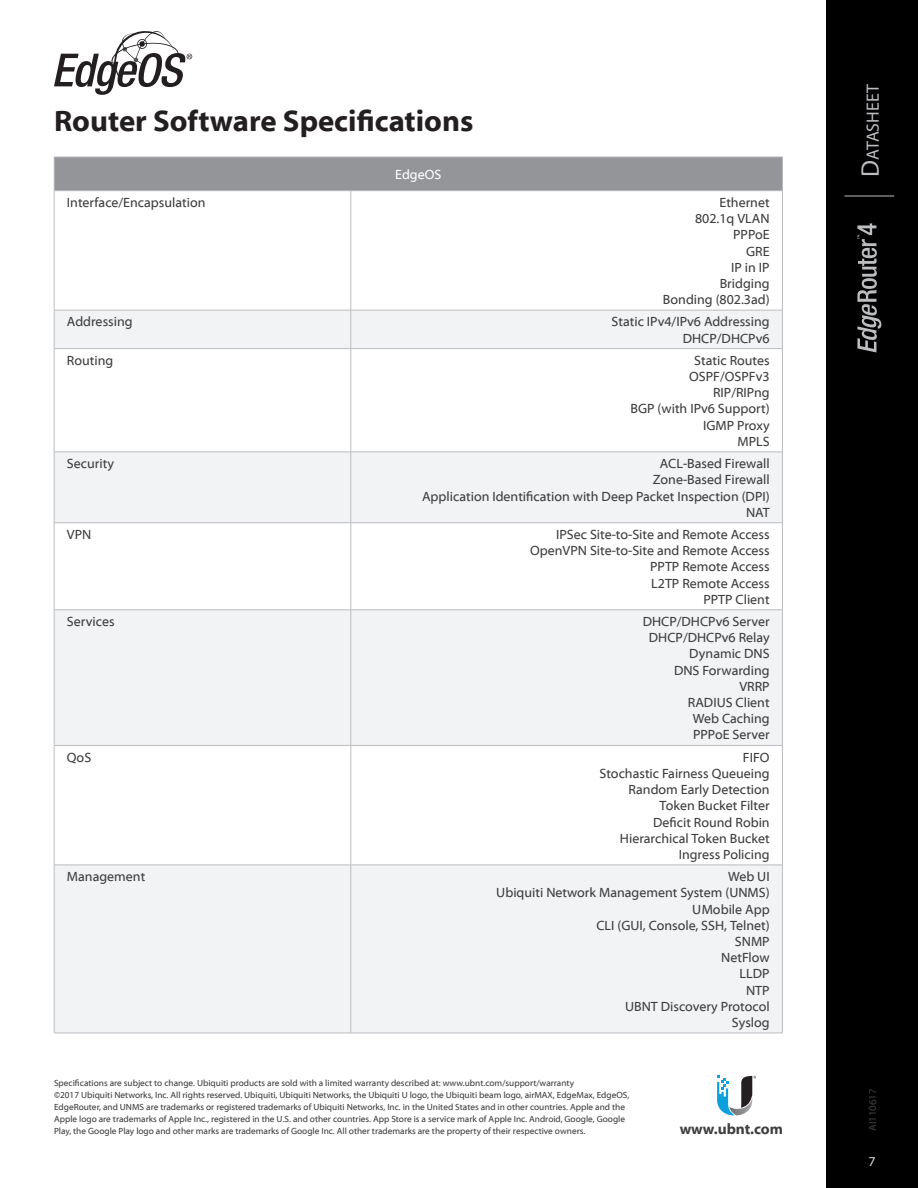
<style>
.page{position:relative;width:918px;height:1188px;background:#fff}
.page>*{position:absolute;margin:0;border:0;box-sizing:border-box;transform-origin:0 0}
.Heading_1{font:700 30px "Myriad Web Pro";color:#231f20}
.t1{font:17.85px "Myriad Pro";color:#bcbdc0}
.Website{font:700 15px "Myriad Web Pro";color:#3e3e3f}
.Specs_Body_Right{font:13.5px/16.2px "Myriad Web Pro";color:#3e3e3f;text-align:right}
.Specs_Body_Left{font:13.5px "Myriad Web Pro";color:#3e3e3f}
.Table_Header_1{font:13.5px "Myriad Web Pro";color:#fff}
.t2{font:13.5px "Myriad Web Pro";color:#d1d2d4}
.Datacode{font:10.5px "Myriad Web Pro";color:#3e3e3f}
.Copyright_Text{font:9px/12px "Myriad Web Pro";color:#3e3e3f}
.s1{font-size:25.5px}
</style>
<div class="page">
<div style="left:826px;top:0;width:92px;height:1188px;background:#000001"></div>
<hr style="left:845px;top:196px;width:49px;height:1px;background:#bcbdc0">
<svg style="left:857px;top:223px;width:24px;height:129px"></svg>
<svg style="left:717px;top:1076px;width:39px;height:39px"></svg>
<div style="left:54px;top:157px;width:728px;height:34px;background:#939598"></div>
<svg style="left:55px;top:311px;width:727px;height:722px;fill:#f2f3f4"></svg>
<hr style="left:54px;top:157px;width:297px;height:1px;background:#bcbdc0">
<hr style="left:54px;top:157px;width:1px;height:33px;background:#bcbdc0">
<hr style="left:351px;top:157px;width:432px;height:1px;background:#bcbdc0">
<hr style="left:782px;top:157px;width:1px;height:33px;background:#bcbdc0">
<hr style="left:54px;top:190px;width:297px;height:1px;background:#bcbdc0">
<hr style="left:54px;top:191px;width:1px;height:119px;background:#bcbdc0">
<hr style="left:351px;top:190px;width:432px;height:1px;background:#bcbdc0">
<hr style="left:351px;top:191px;width:1px;height:119px;background:#bcbdc0">
<hr style="left:782px;top:191px;width:1px;height:119px;background:#bcbdc0">
<hr style="left:54px;top:310px;width:297px;height:1px;background:#bcbdc0">
<hr style="left:54px;top:310px;width:1px;height:38px;background:#bcbdc0">
<hr style="left:351px;top:310px;width:432px;height:1px;background:#bcbdc0">
<hr style="left:351px;top:310px;width:1px;height:38px;background:#bcbdc0">
<hr style="left:782px;top:310px;width:1px;height:38px;background:#bcbdc0">
<hr style="left:54px;top:348px;width:297px;height:1px;background:#bcbdc0">
<hr style="left:54px;top:349px;width:1px;height:103px;background:#bcbdc0">
<hr style="left:351px;top:348px;width:432px;height:1px;background:#bcbdc0">
<hr style="left:351px;top:349px;width:1px;height:103px;background:#bcbdc0">
<hr style="left:782px;top:349px;width:1px;height:103px;background:#bcbdc0">
<hr style="left:54px;top:452px;width:297px;height:1px;background:#bcbdc0">
<hr style="left:54px;top:452px;width:1px;height:71px;background:#bcbdc0">
<hr style="left:351px;top:452px;width:432px;height:1px;background:#bcbdc0">
<hr style="left:351px;top:452px;width:1px;height:71px;background:#bcbdc0">
<hr style="left:782px;top:452px;width:1px;height:71px;background:#bcbdc0">
<hr style="left:54px;top:522px;width:297px;height:1px;background:#bcbdc0">
<hr style="left:54px;top:523px;width:1px;height:87px;background:#bcbdc0">
<hr style="left:351px;top:522px;width:432px;height:1px;background:#bcbdc0">
<hr style="left:351px;top:523px;width:1px;height:87px;background:#bcbdc0">
<hr style="left:782px;top:523px;width:1px;height:87px;background:#bcbdc0">
<hr style="left:54px;top:610px;width:297px;height:1px;background:#bcbdc0">
<hr style="left:54px;top:610px;width:1px;height:135px;background:#bcbdc0">
<hr style="left:351px;top:610px;width:432px;height:1px;background:#bcbdc0">
<hr style="left:351px;top:610px;width:1px;height:135px;background:#bcbdc0">
<hr style="left:782px;top:610px;width:1px;height:135px;background:#bcbdc0">
<hr style="left:54px;top:745px;width:297px;height:1px;background:#bcbdc0">
<hr style="left:54px;top:746px;width:1px;height:119px;background:#bcbdc0">
<hr style="left:351px;top:745px;width:432px;height:1px;background:#bcbdc0">
<hr style="left:351px;top:746px;width:1px;height:119px;background:#bcbdc0">
<hr style="left:782px;top:746px;width:1px;height:119px;background:#bcbdc0">
<hr style="left:54px;top:865px;width:297px;height:1px;background:#bcbdc0">
<hr style="left:54px;top:865px;width:1px;height:168px;background:#bcbdc0">
<hr style="left:351px;top:865px;width:432px;height:1px;background:#bcbdc0">
<hr style="left:351px;top:865px;width:1px;height:168px;background:#bcbdc0">
<hr style="left:782px;top:865px;width:1px;height:168px;background:#bcbdc0">
<hr style="left:54px;top:1033px;width:297px;height:1px;background:#bcbdc0">
<hr style="left:351px;top:1033px;width:432px;height:1px;background:#bcbdc0">
<svg style="left:54px;top:31px;width:138px;height:63px"></svg>
<p class="Heading_1" style="left:54px;top:104px;width:421px">Router Software Specifications</p>
<p class="Table_Header_1" style="left:395px;top:167px;width:48px">EdgeOS</p>
<p class="Specs_Body_Left" style="left:67px;top:195px;width:140px">Interface/Encapsulation</p>
<p class="Specs_Body_Right" style="left:663px;top:195px;width:108px">Ethernet<br>802.1q VLAN<br>PPPoE<br>GRE<br>IP in IP<br>Bridging<br>Bonding (802.3ad)</p>
<p class="Specs_Body_Left" style="left:67px;top:315px;width:67px">Addressing</p>
<p class="Specs_Body_Right" style="left:612px;top:314px;width:160px">Static IPv4/IPv6 Addressing<br>DHCP/DHCPv6</p>
<p class="Specs_Body_Left" style="left:67px;top:353px;width:48px">Routing</p>
<p class="Specs_Body_Right" style="left:631px;top:353px;width:141px">Static Routes<br>OSPF/OSPFv3<br>RIP/RIPng<br>BGP (with IPv6 Support)<br>IGMP Proxy<br>MPLS</p>
<p class="Specs_Body_Left" style="left:67px;top:456px;width:49px">Security</p>
<p class="Specs_Body_Right" style="left:422px;top:456px;width:349px">ACL-Based Firewall<br>Zone-Based Firewall<br>Application Identification with Deep Packet Inspection (DPI)<br>NAT</p>
<p class="Specs_Body_Left" style="left:67px;top:527px;width:26px">VPN</p>
<p class="Specs_Body_Right" style="left:530px;top:527px;width:241px">IPSec Site-to-Site and Remote Access<br>OpenVPN Site-to-Site and Remote Access<br>PPTP Remote Access<br>L2TP Remote Access<br>PPTP Client</p>
<p class="Specs_Body_Left" style="left:67px;top:614px;width:49px">Services</p>
<p class="Specs_Body_Right" style="left:643px;top:614px;width:128px">DHCP/DHCPv6 Server<br>DHCP/DHCPv6 Relay<br>Dynamic DNS<br>DNS Forwarding<br>VRRP<br>RADIUS Client<br>Web Caching<br>PPPoE Server</p>
<p class="Specs_Body_Left" style="left:67px;top:750px;width:26px">QoS</p>
<p class="Specs_Body_Right" style="left:600px;top:749px;width:172px">FIFO<br>Stochastic Fairness Queueing<br>Random Early Detection<br>Token Bucket Filter<br>Deficit Round Robin<br>Hierarchical Token Bucket<br>Ingress Policing</p>
<p class="Specs_Body_Left" style="left:67px;top:869px;width:80px">Management</p>
<p class="Specs_Body_Right" style="left:728px;top:869px;width:43px">Web UI</p>
<p class="Specs_Body_Right" style="left:496px;top:885px;width:275px">Ubiquiti Network Management System (UNMS)<br>UMobile App<br>CLI (GUI, Console, SSH, Telnet)<br>SNMP<br>NetFlow<br>LLDP<br>NTP<br>UBNT Discovery Protocol<br>Syslog</p>
<p class="Copyright_Text" style="left:54px;top:1077px;width:577px">Specifications are subject to change. Ubiquiti products are sold with a limited warranty described at: www.ubnt.com/support/warranty<br>©2017 Ubiquiti Networks, Inc. All rights reserved. Ubiquiti, Ubiquiti Networks, the Ubiquiti U logo, the Ubiquiti beam logo, airMAX, EdgeMax, EdgeOS, EdgeRouter, and UNMS are trademarks or registered trademarks of Ubiquiti Networks, Inc. in the United States and in other countries. Apple and the Apple logo are trademarks of Apple Inc., registered in the U.S. and other countries. App Store is a service mark of Apple Inc. Android, Google, Google Play, the Google Play logo and other marks are trademarks of Google Inc. All other trademarks are the property of their respective owners.</p>
<p class="Website" style="left:680px;top:1121px;width:105px">www.ubnt.com</p>
<h2 class="t1" style="left:862px;top:177px;width:94px;rotate:-90deg"><span class="s1">D</span>atasheet</h2>
<p class="Datacode" style="left:867px;top:1131px;width:44px;rotate:-90deg">AI110617</p>
<p class="t2" style="left:869px;top:1154px;width:9px">7</p>
</div>
